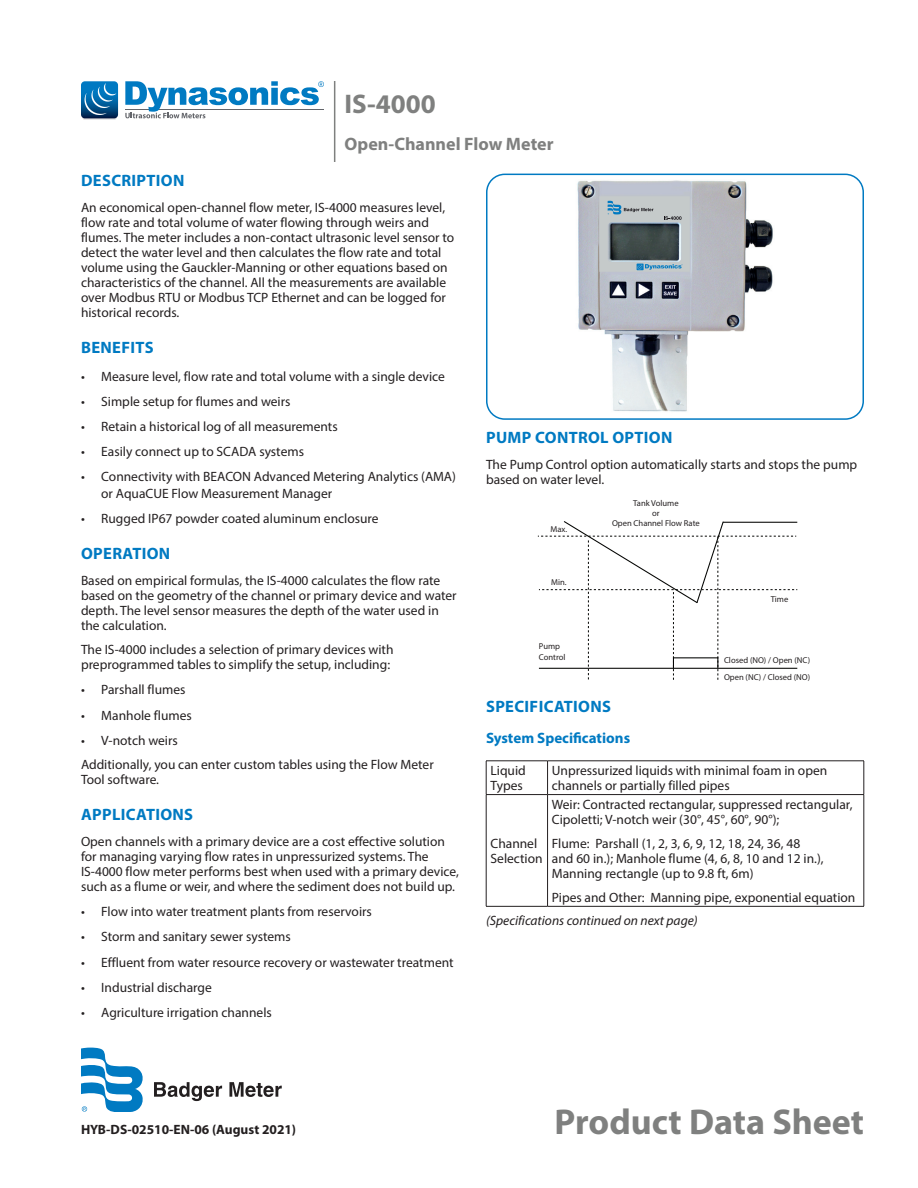
<style>
.page{position:relative;width:918px;height:1188px;background:#fff}
.page>*{position:absolute;margin:0;border:0;box-sizing:border-box;transform-origin:0 0}
.t1{font:700 36px "Myriad Pro";color:#7f807f}
.t2{font:700 27px "Myriad Pro";color:#7f807f}
.t3{font:700 18px "Myriad Pro";color:#7f807f}
.Heading_1{font:700 16.5px "Myriad Pro";letter-spacing:.02em;color:#007ac2}
.Heading_2{font:700 15px "Myriad Pro";color:#007ac2}
.Body{font:13.5px/15px "Myriad Pro";color:#231f20}
.Body-2{font:italic 13.5px "Myriad Pro";color:#231f20}
.t4{font:700 13.5px "Myriad Pro";color:#231f20}
.t5{font:8.55px/10.2px "Myriad Pro";color:#231f20}
</style>
<div class="page">
<img style="left:577px;top:180px;width:196px;height:232px">
<svg style="left:599px;top:196px;width:91px;height:76px;background:#899498"></svg>
<div style="left:486px;top:174px;width:378px;height:246px;border:2px solid #007ac2;border-radius:18px"></div>
<hr style="left:334px;top:81px;width:1px;height:81px;background:#7f807f">
<svg style="left:82px;top:115px;width:35px;height:5px"></svg>
<svg style="left:81px;top:81px;width:37px;height:37px"></svg>
<svg style="left:125px;top:81px;width:199px;height:37px"></svg>
<svg style="left:154px;top:1082px;width:68px;height:19px"></svg>
<svg style="left:229px;top:1082px;width:53px;height:15px"></svg>
<svg style="left:81px;top:1048px;width:62px;height:63px"></svg>
<svg style="left:538px;top:521px;width:259px;height:159px"></svg>
<hr style="left:486px;top:761px;width:62px;height:1px;background:#231f20">
<hr style="left:486px;top:761px;width:1px;height:33px;background:#231f20">
<hr style="left:548px;top:761px;width:316px;height:1px;background:#231f20">
<hr style="left:547px;top:761px;width:1px;height:33px;background:#231f20">
<hr style="left:864px;top:761px;width:1px;height:33px;background:#231f20">
<hr style="left:486px;top:794px;width:62px;height:1px;background:#231f20">
<hr style="left:486px;top:795px;width:1px;height:111px;background:#231f20">
<hr style="left:548px;top:794px;width:316px;height:1px;background:#231f20">
<hr style="left:547px;top:795px;width:1px;height:111px;background:#231f20">
<hr style="left:864px;top:795px;width:1px;height:111px;background:#231f20">
<hr style="left:486px;top:906px;width:62px;height:1px;background:#231f20">
<hr style="left:548px;top:906px;width:316px;height:1px;background:#231f20">
<h2 class="t2" style="left:345px;top:86px;width:93px">IS-4000</h2>
<h3 class="t3" style="left:345px;top:132px;width:211px">Open-Channel Flow Meter</h3>
<p class="Heading_1" style="left:81px;top:170px;width:105px">DESCRIPTION</p>
<p class="Body" style="left:81px;top:200px;width:375px">An economical open-channel flow meter, IS-4000 measures level, flow rate and total volume of water flowing through weirs and flumes. The meter includes a non-contact ultrasonic level sensor to detect the water level and then calculates the flow rate and total volume using the Gauckler-Manning or other equations based on characteristics of the channel. All the measurements are available over Modbus RTU or Modbus TCP Ethernet and can be logged for historical records.</p>
<p class="Heading_1" style="left:81px;top:337px;width:74px">BENEFITS</p>
<p class="Body" style="left:81px;top:368px;width:365px">• Measure level, flow rate and total volume with a single device</p>
<p class="Body" style="left:81px;top:394px;width:211px">• Simple setup for flumes and weirs</p>
<p class="Body" style="left:81px;top:419px;width:258px">• Retain a historical log of all measurements</p>
<p class="Body" style="left:81px;top:444px;width:225px">• Easily connect up to SCADA systems</p>
<p class="Body" style="left:101px;top:469px;width:356px;line-height:16.2px;text-indent:-20px">• Connectivity with BEACON Advanced Metering Analytics (AMA) or AquaCUE Flow Measurement Manager</p>
<p class="Body" style="left:81px;top:511px;width:299px">• Rugged IP67 powder coated aluminum enclosure</p>
<p class="Heading_1" style="left:81px;top:543px;width:91px">OPERATION</p>
<p class="Body" style="left:81px;top:573px;width:377px">Based on empirical formulas, the IS-4000 calculates the flow rate based on the geometry of the channel or primary device and water depth. The level sensor measures the depth of the water used in the calculation.</p>
<p class="Body" style="left:81px;top:642px;width:314px">The IS-4000 includes a selection of primary devices with preprogrammed tables to simplify the setup, including:</p>
<p class="Body" style="left:81px;top:682px;width:106px">• Parshall flumes</p>
<p class="Body" style="left:81px;top:707px;width:112px">• Manhole flumes</p>
<p class="Body" style="left:81px;top:732px;width:98px">• V-notch weirs</p>
<p class="Body" style="left:81px;top:756px;width:354px">Additionally, you can enter custom tables using the Flow Meter<br>Tool software.</p>
<p class="Heading_1" style="left:81px;top:803px;width:114px">APPLICATIONS</p>
<p class="Body" style="left:81px;top:834px;width:380px">Open channels with a primary device are a cost effective solution for managing varying flow rates in unpressurized systems. The IS-4000 flow meter performs best when used with a primary device, such as a flume or weir, and where the sediment does not build up.</p>
<p class="Body" style="left:81px;top:904px;width:292px">• Flow into water treatment plants from reservoirs</p>
<p class="Body" style="left:81px;top:929px;width:211px">• Storm and sanitary sewer systems</p>
<p class="Body" style="left:81px;top:954px;width:374px">• Effluent from water resource recovery or wastewater treatment</p>
<p class="Body" style="left:81px;top:980px;width:132px">• Industrial discharge</p>
<p class="Body" style="left:81px;top:1005px;width:192px">• Agriculture irrigation channels</p>
<p class="Heading_1" style="left:486px;top:427px;width:188px">PUMP CONTROL OPTION</p>
<p class="Body" style="left:486px;top:457px;width:373px">The Pump Control option automatically starts and stops the pump based on water level.</p>
<p class="t5" style="left:612px;top:498px;width:89px;text-align:center">Tank Volume<br>or<br>Open Channel Flow Rate</p>
<p class="t5" style="left:551px;top:524px;width:18px">Max.</p>
<p class="t5" style="left:551px;top:577px;width:17px">Min.</p>
<p class="t5" style="left:539px;top:641px;width:28px">Pump<br>Control</p>
<p class="t5" style="left:771px;top:594px;width:19px">Time</p>
<p class="t5" style="left:724px;top:651px;width:88px;line-height:17px">Closed (NO) / Open (NC)<br>Open (NC) / Closed (NO)</p>
<p class="Heading_1" style="left:486px;top:696px;width:126px">SPECIFICATIONS</p>
<p class="Heading_2" style="left:486px;top:729px;width:146px">System Specifications</p>
<p class="Body" style="left:491px;top:763px;width:37px">Liquid<br>Types</p>
<p class="Body" style="left:552px;top:763px;width:277px">Unpressurized liquids with minimal foam in open channels or partially filled pipes</p>
<p class="Body" style="left:552px;top:797px;width:302px">Weir: Contracted rectangular, suppressed rectangular,<br>Cipoletti; V-notch weir (30°, 45°, 60°, 90°);</p>
<p class="Body" style="left:552px;top:836px;width:273px">Flume: Parshall (1, 2, 3, 6, 9, 12, 18, 24, 36, 48 and 60 in.); Manhole flume (4, 6, 8, 10 and 12 in.),<br>Manning rectangle (up to 9.8 ft, 6m)</p>
<p class="Body" style="left:552px;top:890px;width:305px">Pipes and Other: Manning pipe, exponential equation</p>
<p class="Body-2" style="left:486px;top:912px;width:213px">(Specifications continued on next page)</p>
<p class="Body" style="left:491px;top:836px;width:54px">Channel<br>Selection</p>
<p class="t4" style="left:81px;top:1121px;width:217px">HYB-DS-02510-EN-06 (August 2021)</p>
<h1 class="t1" style="left:555px;top:1098px;width:311px">Product Data Sheet</h1>
</div>
